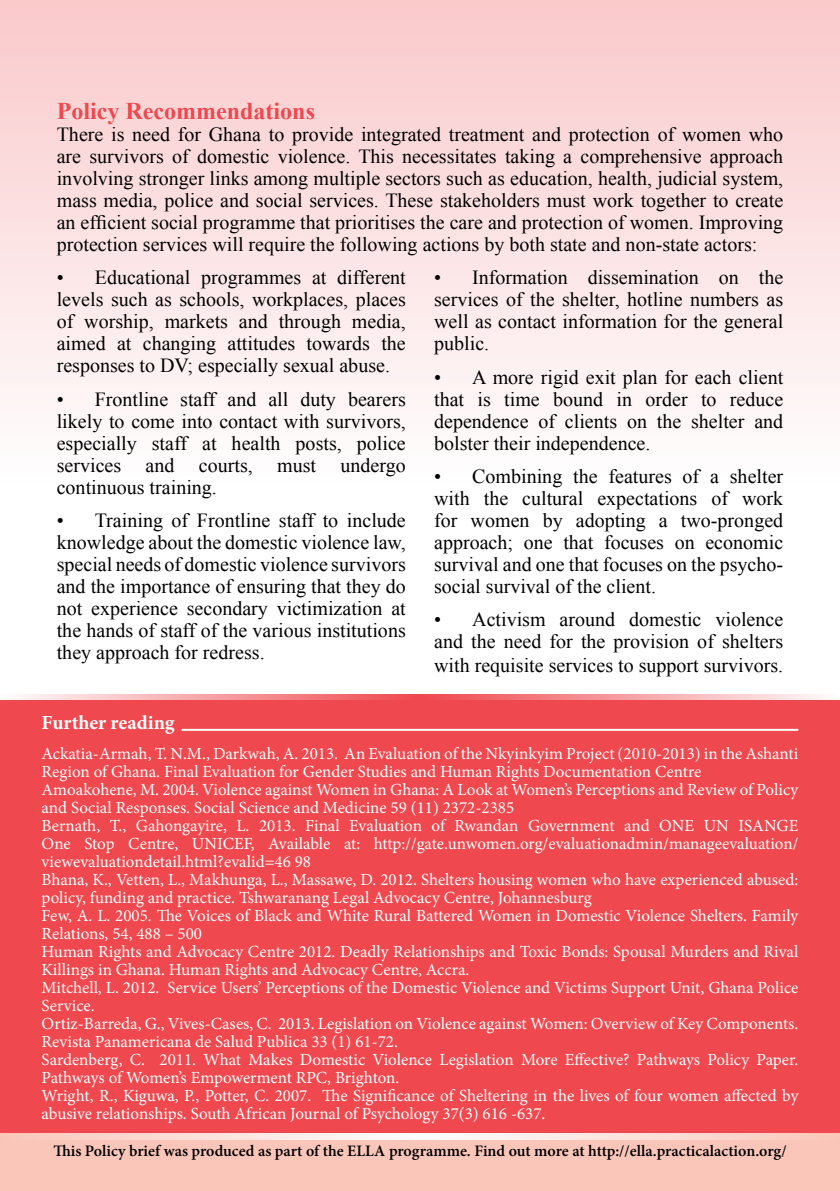
<style>
.page{position:relative;width:840px;height:1191px;background:#fff}
.page>*{position:absolute;margin:0;border:0;box-sizing:border-box;transform-origin:0 0}
.t1{font:700 24px "Times New Roman";color:#ef484e}
.t2{font:20px/22px "Times New Roman";color:#000;text-align:justify}
.t3{font:700 20px "Minion Pro";color:#fff}
.t4{font:20px "Minion Pro";color:#000}
.t5{font:17px/18px "Minion Pro";color:#fff}
.t6{font:600 16px "Minion Pro";color:#000}
</style>
<div class="page">
<div style="left:0;top:0;width:839px;height:529px;background:linear-gradient(to bottom,#fac9cb,#fff)"></div>
<div style="left:0;top:700px;width:839px;height:491px;background:#ef484e"></div>
<svg style="left:20px;top:694px;width:801px;height:6px"></svg>
<div style="left:0;top:1133px;width:839px;height:58px;background:#fbc6ba"></div>
<hr style="left:181px;top:729px;width:616px;height:2px;background:#fff">
<svg style="left:65px;top:1133px;width:711px;height:6px"></svg>
<p class="t1" style="left:57px;top:94px;width:259px">Policy Recommendations</p>
<p class="t2" style="left:57px;top:123px;width:727px">There is need for Ghana to provide integrated treatment and protection of women who are survivors of domestic violence. This necessitates taking a comprehensive approach involving stronger links among multiple sectors such as education, health, judicial system, mass media, police and social services. These stakeholders must work together to create an efficient social programme that prioritises the care and protection of women. Improving protection services will require the following actions by both state and non-state actors:</p>
<p class="t2" style="left:57px;top:266px;width:350px">• Educational programmes at different levels such as schools, workplaces, places of worship, markets and through media, aimed at changing attitudes towards the responses to DV; especially sexual abuse.</p>
<p class="t2" style="left:57px;top:387px;width:350px">• Frontline staff and all duty bearers likely to come into contact with survivors, especially staff at health posts, police services and courts, must undergo continuous training.</p>
<p class="t2" style="left:57px;top:509px;width:350px">• Training of Frontline staff to include knowledge about the domestic violence law, special needs of domestic violence survivors and the importance of ensuring that they do not experience secondary victimization at the hands of staff of the various institutions they approach for redress.</p>
<p class="t2" style="left:434px;top:266px;width:350px">• Information dissemination on the services of the shelter, hotline numbers as well as contact information for the general public.</p>
<p class="t2" style="left:434px;top:365px;width:350px">• A more rigid exit plan for each client that is time bound in order to reduce dependence of clients on the shelter and bolster their independence.</p>
<p class="t2" style="left:434px;top:465px;width:350px">• Combining the features of a shelter with the cultural expectations of work for women by adopting a two-pronged approach; one that focuses on economic survival and one that focuses on the psycho&shy;social survival of the client.</p>
<p class="t2" style="left:434px;top:608px;width:350px">• Activism around domestic violence and the need for the provision of shelters</p>
<p class="t2" style="left:434px;top:654px;width:350px">with requisite services to support survivors.</p>
<p class="t3" style="left:42px;top:709px;width:134px">Further reading</p>
<p class="t5" style="left:42px;top:744px;width:758px">Ackatia-Armah, T. N.M., Darkwah, A. 2013. An Evaluation of the Nkyinkyim Project (2010-2013) in the Ashanti Region of Ghana. Final Evaluation for Gender Studies and Human Rights Documentation Centre Amoakohene, M. 2004. Violence against Women in Ghana: A Look at Women’s Perceptions and Review of Policy and Social Responses. Social Science and Medicine 59 (11) 2372-2385<br>Bernath, T., Gahongayire, L. 2013. Final Evaluation of Rwandan Government and ONE UN ISANGE One Stop Centre, UNICEF, Available at: http://gate.unwomen.org/evaluationadmin/manageevaluation/ viewevaluationdetail.html?evalid=46 98<br>Bhana, K., Vetten, L., Makhunga, L., Massawe, D. 2012. Shelters housing women who have experienced abused: policy, funding and practice. Tshwaranang Legal Advocacy Centre, Johannesburg<br>Few, A. L. 2005. The Voices of Black and White Rural Battered Women in Domestic Violence Shelters. Family Relations, 54, 488 – 500<br>Human Rights and Advocacy Centre 2012. Deadly Relationships and Toxic Bonds: Spousal Murders and Rival Killings in Ghana. Human Rights and Advocacy Centre, Accra.<br>Mitchell, L. 2012. Service Users’ Perceptions of the Domestic Violence and Victims Support Unit, Ghana Police Service.<br>Ortiz-Barreda, G., Vives-Cases, C. 2013. Legislation on Violence against Women: Overview of Key Components.<br>Revista Panamericana de Salud Publica 33 (1) 61-72.<br>Sardenberg, C. 2011. What Makes Domestic Violence Legislation More Effective? Pathways Policy Paper.<br>Pathways of Women’s Empowerment RPC, Brighton.<br>Wright, R., Kiguwa, P., Potter, C. 2007. The Significance of Sheltering in the lives of four women affected by abusive relationships. South African Journal of Psychology 37(3) 616 -637.</p>
<p class="t6" style="left:53px;top:1139px;width:734px">This Policy brief was produced as part of the ELLA programme. Find out more at http://ella.practicalaction.org/</p>
<p class="t4" style="left:415px;top:1138px;width:11px">8</p>
</div>
